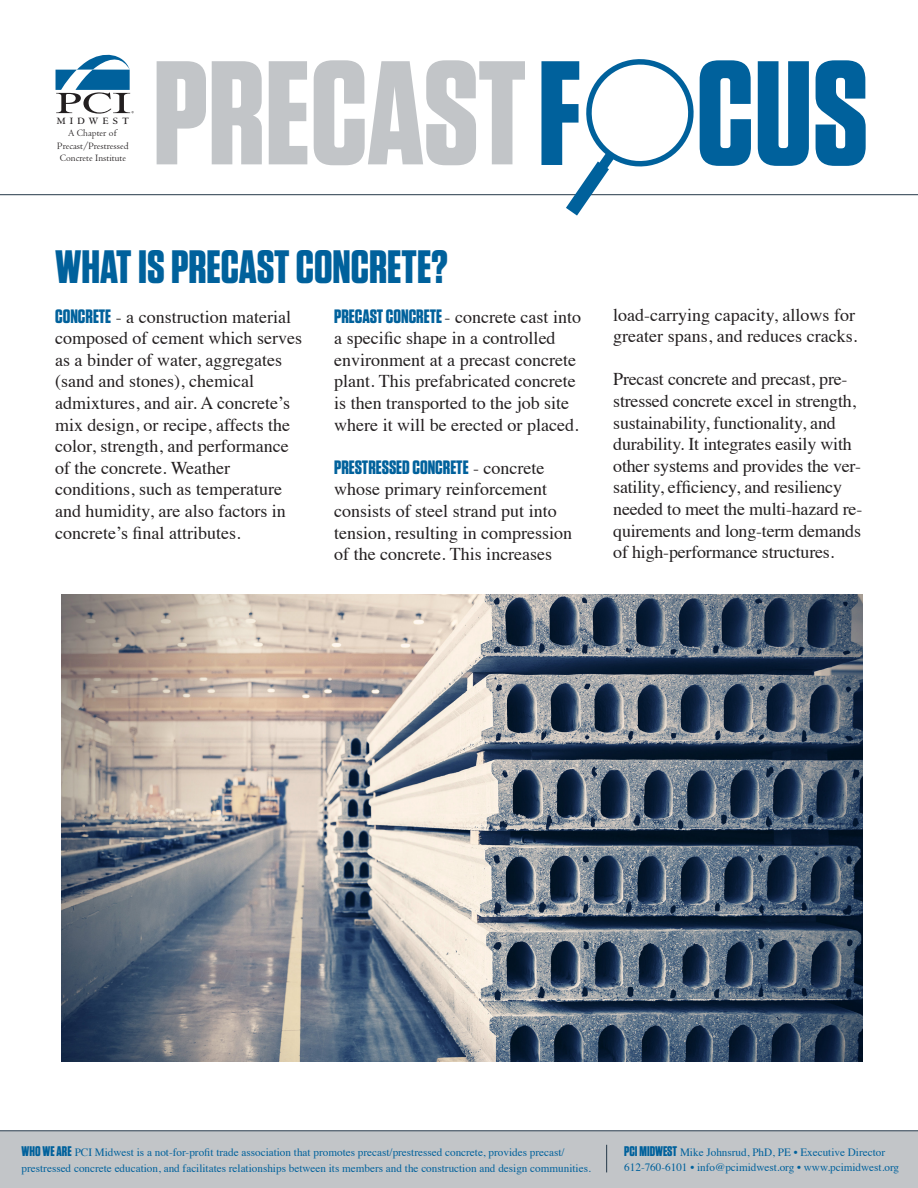
<style>
.page{position:relative;width:918px;height:1188px;background:#fff}
.page>*{position:absolute;margin:0;border:0;box-sizing:border-box;transform-origin:0 0}
.t1{font:700 147.3px "Tungsten";letter-spacing:-.005em;color:#c2c5c8}
.t2{font:700 46.8px "Tungsten";color:#00619c}
.t3{font:700 19.35px "Tungsten";color:#00619c}
.t4{font:18px/21.6px "Times";color:#231f20}
.t5{font:11.25px/15.9px "Times";color:#00619c}
.t6{font:10.05px/12.1px "Centaur";color:#231f20;text-align:center}
.t7{font:700 10.05px "Centaur";letter-spacing:.425em;color:#231f20}
.s1{font-family:"Tungsten";font-weight:700;font-size:19.35px;color:#00619c}
.s2{font-family:"Times";font-weight:400;font-size:18px;color:#231f20}
.s3{font-family:"Tungsten";font-weight:700;font-size:13.95px}
</style>
<div class="page">
<div style="left:0;top:1131px;width:918px;height:57px;background:#c2c5c8"></div>
<svg style="left:56px;top:54px;width:78px;height:60px"></svg>
<hr style="left:0;top:194px;width:918px;height:1px;background:#253849">
<hr style="left:0;top:1130px;width:918px;height:1px;background:#253849">
<svg style="left:758px;top:61px;width:51px;height:105px"></svg>
<svg style="left:816px;top:60px;width:50px;height:106px"></svg>
<svg style="left:541px;top:59px;width:210px;height:157px"></svg>
<svg style="left:606px;top:1145px;width:1px;height:27px"></svg>
<img style="left:61px;top:594px;width:801px;height:467px">
<p class="t7" style="left:57px;top:116px;width:74px">MIDWEST</p>
<p class="t6" style="left:57px;top:128px;width:73px">A Chapter of<br>Precast/Prestressed<br>Concrete Institute</p>
<h1 class="t1" style="left:153px;top:34px;width:375px">PRECAST</h1>
<h2 class="t2" style="left:55px;top:242px;width:394px">WHAT IS PRECAST CONCRETE?</h2>
<p class="t4" style="left:55px;top:304px;width:248px"><span class="s1">CONCRETE</span> - a construction material composed of cement which serves as a binder of water, aggregates (sand and stones), chemical admixtures, and air. A concrete’s mix design, or recipe, affects the color, strength, and performance of the concrete. Weather conditions, such as temperature and humidity, are also factors in concrete’s final attributes.</p>
<p class="t4" style="left:334px;top:304px;width:248px"><span class="s1">PRECAST CONCRETE</span> - concrete cast into a specific shape in a controlled environment at a precast concrete plant. This prefabricated concrete is then transported to the job site where it will be erected or placed.</p>
<p class="t3" style="left:334px;top:457px;width:212px">PRESTRESSED CONCRETE <span class="s2">- concrete</span></p>
<p class="t4" style="left:334px;top:477px;width:239px">whose primary reinforcement consists of steel strand put into tension, resulting in compression of the concrete. This increases</p>
<p class="t4" style="left:613px;top:302px;width:245px">load-carrying capacity, allows for greater spans, and reduces cracks.</p>
<p class="t4" style="left:613px;top:367px;width:251px">Precast concrete and precast, pre&shy;stressed concrete excel in strength, sustainability, functionality, and durability. It integrates easily with other systems and provides the ver&shy;satility, efficiency, and resiliency needed to meet the multi-hazard re&shy;quirements and long-term demands of high-performance structures.</p>
<p class="t5" style="left:22px;top:1143px;width:571px"><span class="s3">WHO WE ARE</span> PCI Midwest is a not-for-profit trade association that promotes precast/prestressed concrete, provides precast/ prestressed concrete education, and facilitates relationships between its members and the construction and design communities.</p>
<p class="t5" style="left:624px;top:1144px;width:276px;line-height:14.9px"><span class="s3">PCI MIDWEST</span> Mike Johnsrud, PhD, PE • Executive Director<br>612-760-6101 • info@pcimidwest.org • www.pcimidwest.org</p>
</div>
